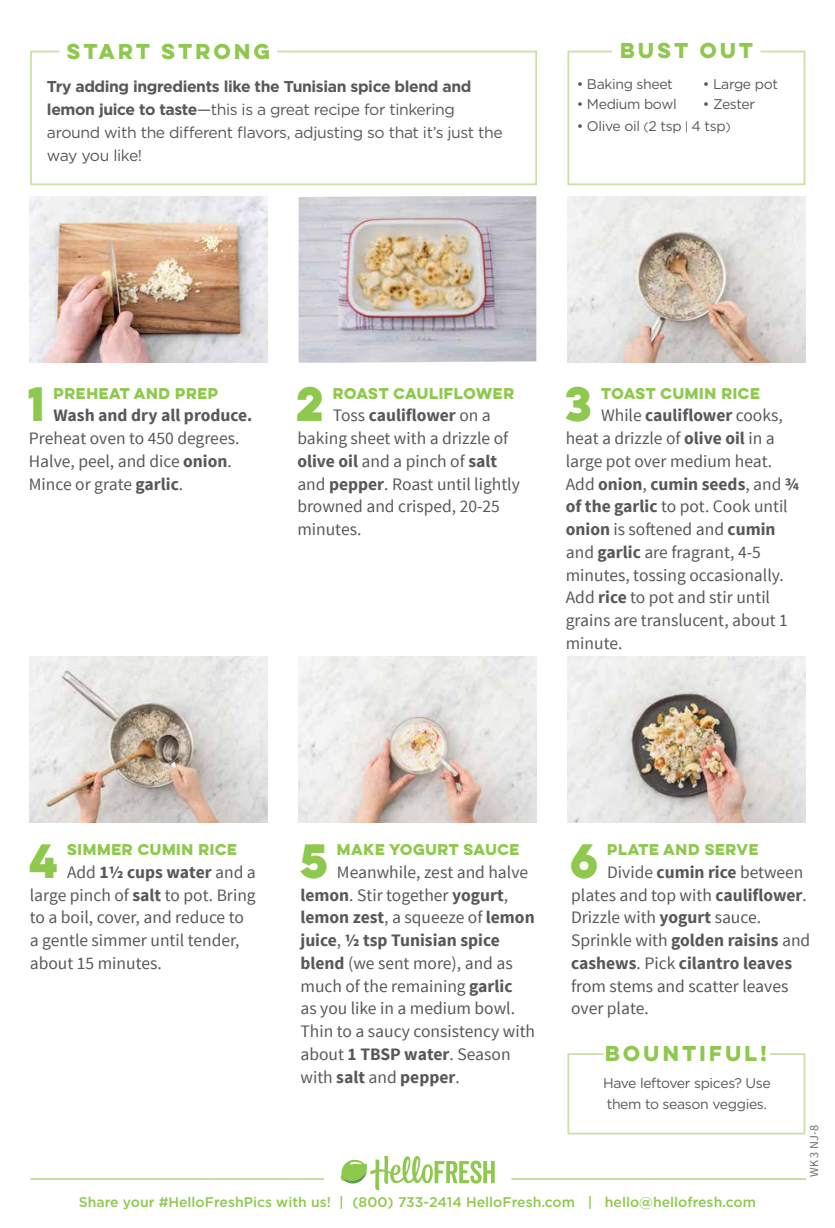
<style>
.page{position:relative;width:835px;height:1228px;background:#fff}
.page>*{position:absolute;margin:0;border:0;box-sizing:border-box;transform-origin:0 0}
.t1{font:700 43.23px "Lulo Clean One";color:#8fc84e}
.t2{font:700 19.25px "Lulo Clean One";letter-spacing:-.05em;color:#8fc84e}
.t3{font:17.5px/22.8px "Source Sans Pro";color:#57585a}
.t4{font:700 17.5px "Source Sans Pro";color:#57585a}
.t5{font:15.75px/22.8px "Gotham";letter-spacing:-.025em;color:#57585a}
.t6{font:14px/21px "Gotham";letter-spacing:-.025em;color:#57585a}
.t7{font:700 14px "Lulo Clean One";letter-spacing:-.18em;color:#8fc84e}
.t8{font:500 14px "Gotham";color:#8fc84e}
.t9{font:12.25px "Source Sans Pro";color:#6c6d70}
.s1{font-weight:700}
.s2{font-size:12.25px}
</style>
<div class="page">
<img style="left:29px;top:196px;width:238px;height:167px">
<img style="left:298px;top:196px;width:238px;height:167px">
<img style="left:298px;top:656px;width:238px;height:166px">
<img style="left:30px;top:656px;width:237px;height:166px">
<img style="left:567px;top:196px;width:238px;height:167px">
<img style="left:567px;top:656px;width:238px;height:166px">
<svg style="left:30px;top:50px;width:507px;height:136px"></svg>
<svg style="left:567px;top:50px;width:239px;height:136px"></svg>
<svg style="left:341px;top:1156px;width:154px;height:34px"></svg>
<hr style="left:30px;top:1177px;width:294px;height:2px;background:#bedb8e">
<hr style="left:511px;top:1177px;width:295px;height:2px;background:#bedb8e">
<svg style="left:567px;top:1053px;width:239px;height:82px"></svg>
<p class="t2" style="left:67px;top:36px;width:209px">START STRONG</p>
<p class="t2" style="left:620px;top:35px;width:139px">BUST OUT</p>
<p class="t5" style="left:47px;top:75px;width:457px"><span class="s1">Try adding ingredients like the Tunisian spice blend and lemon juice to taste</span>—this is a great recipe for tinkering around with the different flavors, adjusting so that it’s just the way you like!</p>
<p class="t6" style="left:577px;top:73px;width:98px">• Baking sheet</p>
<p class="t6" style="left:703px;top:73px;width:77px">• Large pot</p>
<p class="t6" style="left:577px;top:93px;width:101px">• Medium bowl</p>
<p class="t6" style="left:703px;top:93px;width:54px">• Zester</p>
<p class="t6" style="left:577px;top:115px;width:155px">• Olive oil <span class="s2">(</span>2 tsp <span class="s2">|</span> 4 tsp<span class="s2">)</span></p>
<h1 class="t1" style="left:28px;top:370px;width:28px">1</h1>
<p class="t7" style="left:54px;top:382px;width:169px">PREHEAT AND PREP</p>
<p class="t4" style="left:54px;top:404px;width:200px">Wash and dry all produce.</p>
<p class="t3" style="left:29px;top:427px;width:212px">Preheat oven to 450 degrees.<br>Halve, peel, and dice <span class="s1">onion</span>.<br>Mince or grate <span class="s1">garlic</span>.</p>
<h1 class="t1" style="left:296px;top:370px;width:39px">2</h1>
<p class="t7" style="left:333px;top:382px;width:186px">ROAST CAULIFLOWER</p>
<p class="t3" style="left:297px;top:404px;width:224px;text-indent:35px">Toss <span class="s1">cauliflower</span> on a baking sheet with a drizzle of <span class="s1">olive oil</span> and a pinch of <span class="s1">salt </span>and <span class="s1">pepper</span>. Roast until lightly browned and crisped, 20-25 minutes.</p>
<h1 class="t1" style="left:565px;top:370px;width:38px">3</h1>
<p class="t7" style="left:601px;top:382px;width:163px">TOAST CUMIN RICE</p>
<p class="t3" style="left:566px;top:404px;width:235px;text-indent:35px">While <span class="s1">cauliflower</span> cooks, heat a drizzle of <span class="s1">olive oil</span> in a large pot over medium heat.<br>Add <span class="s1">onion</span>, <span class="s1">cumin seeds</span>, and <span class="s1">¾ of the garlic</span> to pot. Cook until <span class="s1">onion</span> is softened and <span class="s1">cumin </span>and <span class="s1">garlic</span> are fragrant, 4-5 minutes, tossing occasionally.<br>Add <span class="s1">rice</span> to pot and stir until grains are translucent, about 1 minute.</p>
<h1 class="t1" style="left:29px;top:827px;width:40px">4</h1>
<p class="t7" style="left:67px;top:838px;width:175px">SIMMER CUMIN RICE</p>
<p class="t3" style="left:30px;top:860px;width:228px;text-indent:37px">Add <span class="s1">1½ cups water</span> and a large pinch of <span class="s1">salt</span> to pot. Bring to a boil, cover, and reduce to a gentle simmer until tender, about 15 minutes.</p>
<h1 class="t1" style="left:300px;top:827px;width:40px">5</h1>
<p class="t7" style="left:337px;top:838px;width:187px">MAKE YOGURT SAUCE</p>
<p class="t3" style="left:300px;top:860px;width:236px;text-indent:36px">Meanwhile, zest and halve <span class="s1">lemon</span>. Stir together <span class="s1">yogurt</span>, <span class="s1">lemon zest</span>, a squeeze of <span class="s1">lemon juice</span>, <span class="s1">½ tsp Tunisian spice blend</span> (we sent more), and as much of the remaining <span class="s1">garlic<br></span>as you like in a medium bowl.<br>Thin to a saucy consistency with about <span class="s1">1 TBSP water</span>. Season with <span class="s1">salt</span> and <span class="s1">pepper</span>.</p>
<h1 class="t1" style="left:570px;top:827px;width:39px">6</h1>
<p class="t7" style="left:607px;top:838px;width:156px">PLATE AND SERVE</p>
<p class="t3" style="left:571px;top:860px;width:241px;text-indent:36px">Divide <span class="s1">cumin rice</span> between plates and top with <span class="s1">cauliflower</span>.<br>Drizzle with <span class="s1">yogurt</span> sauce.<br>Sprinkle with <span class="s1">golden raisins</span> and <span class="s1">cashews</span>. Pick <span class="s1">cilantro leaves </span>from stems and scatter leaves over plate.</p>
<p class="t2" style="left:605px;top:1038px;width:167px">BOUNTIFUL!</p>
<p class="t6" style="left:603px;top:1072px;width:169px">Have leftover spices? Use them to season veggies.</p>
<p class="t9" style="left:806px;top:1177px;width:54px;rotate:-90deg">WK 3 NJ-8</p>
<p class="t8" style="left:79px;top:1192px;width:679px">Share your #HelloFreshPics with us! | (800) 733-2414 HelloFresh.com | hello@hellofresh.com</p>
</div>
